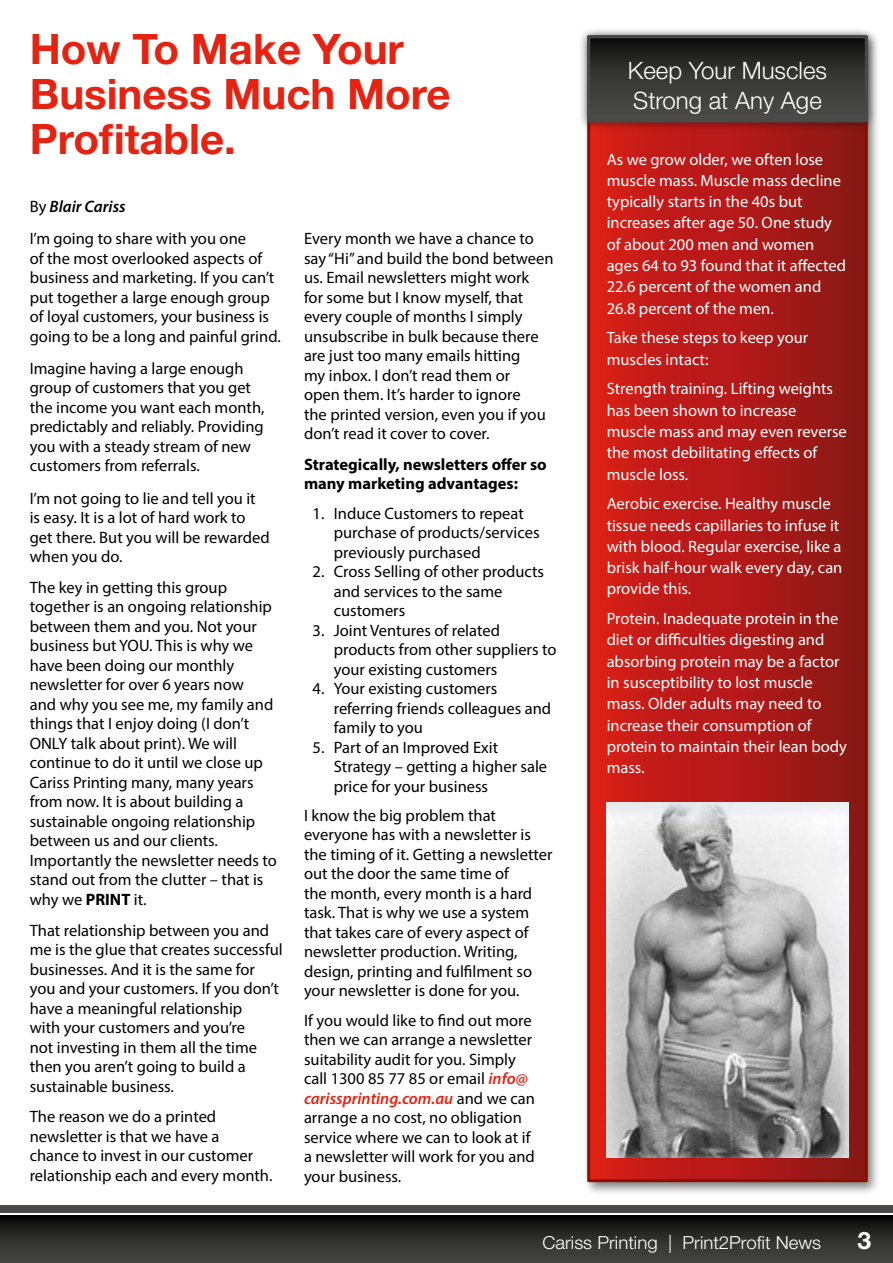
<style>
.page{position:relative;width:893px;height:1263px;background:#fff}
.page>*{position:absolute;margin:0;border:0;box-sizing:border-box;transform-origin:0 0}
.Headline__Body{font:700 42px/45px "Helvetica Neue LT Std";color:#e42313}
.Headline__Side_Box{font:300 24px/30.8px "Helvetica Neue LT Std";color:#fff}
.t1{font:700 24px "Helvetica Neue LT Std";color:#fff}
.t2{font:300 18px "Helvetica Neue LT Std";color:#fff}
.Text__Body{font:16.5px/19.5px "Myriad Pro";color:#000}
.Text__Body-2{font:700 16.5px/19.5px "Myriad Pro";color:#000}
.Text__Body-3{font:italic 600 16.5px "Myriad Pro";color:#000}
.t3{font:16.35px/21.3px "Myriad Pro";color:#fff}
.s1{font-weight:400;font-style:normal}
.s2{font-weight:700}
.s3{font-weight:600;font-style:italic;color:#e42313}
</style>
<div class="page">
<div style="left:0;top:1205px;width:893px;height:7px;background:#4a4a49"></div>
<div style="left:0;top:1215px;width:893px;height:48px;background:linear-gradient(to bottom,#090909,#4a4a49)"></div>
<div style="left:582px;top:30px;width:299px;height:1166px;background:#000;opacity:.5"></div>
<div style="left:589px;top:37px;width:277px;height:1144px;background:linear-gradient(to right,#db1e18,#891716)"></div>
<div style="left:587px;top:35px;width:281px;height:1147px;border:3px solid #8b1002"></div>
<div style="left:578px;top:26px;width:299px;height:106px;background:#000;opacity:.5"></div>
<div style="left:589px;top:37px;width:277px;height:84px;background:linear-gradient(to bottom,#131313,#525251)"></div>
<div style="left:587px;top:35px;width:281px;height:87px;border:3px solid #4a4a49"></div>
<img style="left:607px;top:803px;width:241px;height:355px">
<p class="Headline__Body" style="left:30px;top:26px;width:422px">How To Make Your<br>Business Much More<br>Profitable.</p>
<p class="Text__Body-3" style="left:30px;top:196px;width:97px"><span class="s1">By</span> Blair Cariss</p>
<p class="Text__Body" style="left:30px;top:228px;width:253px">I’m going to share with you one<br>of the most overlooked aspects of business and marketing. If you can’t put together a large enough group of loyal customers, your business is going to be a long and painful grind.</p>
<p class="Text__Body" style="left:30px;top:358px;width:236px">Imagine having a large enough group of customers that you get the income you want each month, predictably and reliably. Providing you with a steady stream of new customers from referrals.</p>
<p class="Text__Body" style="left:30px;top:488px;width:241px">I’m not going to lie and tell you it is easy. It is a lot of hard work to get there. But you will be rewarded when you do.</p>
<p class="Text__Body" style="left:30px;top:577px;width:249px">The key in getting this group together is an ongoing relationship between them and you. Not your business but YOU. This is why we have been doing our monthly newsletter for over 6 years now<br>and why you see me, my family and things that I enjoy doing (I don’t<br>ONLY talk about print). We will continue to do it until we close up<br>Cariss Printing many, many years from now. It is about building a sustainable ongoing relationship between us and our clients.<br>Importantly the newsletter needs to stand out from the clutter – that is why we <span class="s2">PRINT</span> it.</p>
<p class="Text__Body" style="left:30px;top:920px;width:255px">That relationship between you and me is the glue that creates successful businesses. And it is the same for you and your customers. If you don’t have a meaningful relationship<br>with your customers and you’re<br>not investing in them all the time then you aren’t going to build a sustainable business.</p>
<p class="Text__Body" style="left:30px;top:1107px;width:244px">The reason we do a printed newsletter is that we have a chance to invest in our customer relationship each and every month.</p>
<p class="Text__Body" style="left:304px;top:228px;width:251px">Every month we have a chance to say “Hi” and build the bond between us. Email newsletters might work<br>for some but I know myself, that every couple of months I simply unsubscribe in bulk because there are just too many emails hitting<br>my inbox. I don’t read them or<br>open them. It’s harder to ignore<br>the printed version, even you if you don’t read it cover to cover.</p>
<p class="Text__Body-2" style="left:304px;top:454px;width:244px">Strategically, newsletters offer so many marketing advantages:</p>
<p class="Text__Body" style="left:334px;top:503px;width:207px;text-indent:-21px">1. Induce Customers to repeat purchase of products/services previously purchased</p>
<p class="Text__Body" style="left:334px;top:561px;width:212px;text-indent:-21px">2. Cross Selling of other products and services to the same customers</p>
<p class="Text__Body" style="left:334px;top:620px;width:224px;text-indent:-21px">3. Joint Ventures of related products from other suppliers to your existing customers</p>
<p class="Text__Body" style="left:334px;top:678px;width:219px;text-indent:-21px">4. Your existing customers referring friends colleagues and family to you</p>
<p class="Text__Body" style="left:334px;top:737px;width:215px;text-indent:-21px">5. Part of an Improved Exit<br>Strategy – getting a higher sale price for your business</p>
<p class="Text__Body" style="left:304px;top:805px;width:250px">I know the big problem that everyone has with a newsletter is the timing of it. Getting a newsletter out the door the same time of<br>the month, every month is a hard task. That is why we use a system that takes care of every aspect of newsletter production. Writing, design, printing and fulfilment so your newsletter is done for you.</p>
<p class="Text__Body" style="left:304px;top:1010px;width:232px">If you would like to find out more then we can arrange a newsletter suitability audit for you. Simply call 1300 85 77 85 or email <span class="s3">info@ carissprinting.com.au</span> and we can arrange a no cost, no obligation service where we can to look at if a newsletter will work for you and your business.</p>
<p class="Headline__Side_Box" style="left:628px;top:54px;width:201px">Keep Your Muscles<br>Strong at Any Age</p>
<p class="t3" style="left:607px;top:148px;width:241px">As we grow older, we often lose muscle mass. Muscle mass decline typically starts in the 40s but increases after age 50. One study of about 200 men and women ages 64 to 93 found that it affected<br>22.6 percent of the women and<br>26.8 percent of the men.</p>
<p class="t3" style="left:607px;top:327px;width:203px">Take these steps to keep your muscles intact:</p>
<p class="t3" style="left:607px;top:378px;width:242px">Strength training. Lifting weights has been shown to increase muscle mass and may even reverse the most debilitating effects of muscle loss.</p>
<p class="t3" style="left:607px;top:493px;width:237px">Aerobic exercise. Healthy muscle tissue needs capillaries to infuse it with blood. Regular exercise, like a brisk half-hour walk every day, can provide this.</p>
<p class="t3" style="left:607px;top:608px;width:242px">Protein. Inadequate protein in the diet or difficulties digesting and absorbing protein may be a factor in susceptibility to lost muscle mass. Older adults may need to increase their consumption of protein to maintain their lean body mass.</p>
<p class="t2" style="left:542px;top:1232px;width:280px">Cariss Printing | Print2Profit News</p>
<p class="t1" style="left:857px;top:1226px;width:15px">3</p>
</div>
